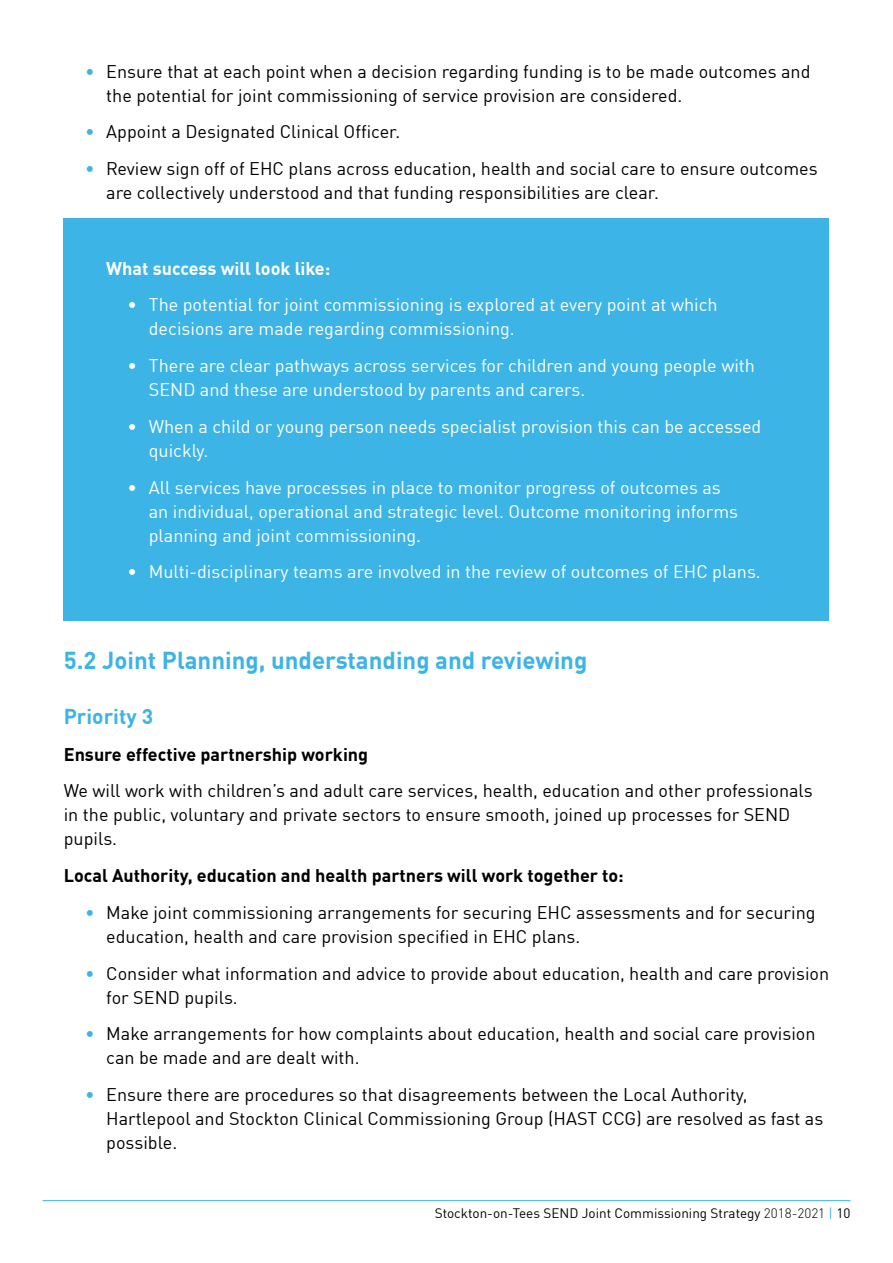
<style>
.page{position:relative;width:893px;height:1263px;background:#fff}
.page>*{position:absolute;margin:0;border:0;box-sizing:border-box;transform-origin:0 0}
.t1{font:700 24px "DIN Offc";color:#3cb4e5}
.t2{font:700 21px "DIN Offc";color:#3cb4e5}
.t3{font:18px/24px "DIN Offc";color:#000}
.t4{font:18px/24px "DIN Offc";color:#fff}
.t5{font:700 18px "DIN Offc";color:#000}
.t6{font:700 18px "DIN Offc";color:#fff}
.t7{font:13.5px "DIN Offc";color:#000}
.s1{color:#3cb4e5}
.s2{font-weight:300}
</style>
<div class="page">
<hr style="left:43px;top:1200px;width:807px;height:1px;background:#3cb4e5">
<div style="left:64px;top:218px;width:765px;height:403px;background:#3cb4e5"></div>
<p class="t3" style="left:106px;top:59px;width:706px;text-indent:-21px"><span class="s1">•</span> Ensure that at each point when a decision regarding funding is to be made outcomes and the potential for joint commissioning of service provision are considered.</p>
<p class="t3" style="left:85px;top:119px;width:317px"><span class="s1">•</span> Appoint a Designated Clinical Officer.</p>
<p class="t3" style="left:106px;top:156px;width:713px;text-indent:-21px"><span class="s1">•</span> Review sign off of EHC plans across education, health and social care to ensure outcomes are collectively understood and that funding responsibilities are clear.</p>
<p class="t6" style="left:106px;top:256px;width:225px">What success will look like:</p>
<p class="t4" style="left:149px;top:292px;width:570px;text-indent:-21px">• The potential for joint commissioning is explored at every point at which decisions are made regarding commissioning.</p>
<p class="t4" style="left:149px;top:353px;width:608px;text-indent:-21px">• There are clear pathways across services for children and young people with<br>SEND and these are understood by parents and carers.</p>
<p class="t4" style="left:149px;top:414px;width:614px;text-indent:-21px">• When a child or young person needs specialist provision this can be accessed quickly.</p>
<p class="t4" style="left:149px;top:475px;width:591px;text-indent:-21px">• All services have processes in place to monitor progress of outcomes as an individual, operational and strategic level. Outcome monitoring informs planning and joint commissioning.</p>
<p class="t4" style="left:128px;top:559px;width:635px">• Multi-disciplinary teams are involved in the review of outcomes of EHC plans.</p>
<h1 class="t1" style="left:64px;top:644px;width:525px">5.2 Joint Planning, understanding and reviewing</h1>
<p class="t2" style="left:64px;top:702px;width:91px">Priority 3</p>
<p class="t5" style="left:64px;top:742px;width:306px">Ensure effective partnership working</p>
<p class="t3" style="left:64px;top:778px;width:750px">We will work with children’s and adult care services, health, education and other professionals in the public, voluntary and private sectors to ensure smooth, joined up processes for SEND pupils.</p>
<p class="t5" style="left:64px;top:864px;width:562px">Local Authority, education and health partners will work together to:</p>
<p class="t3" style="left:106px;top:900px;width:711px;text-indent:-21px"><span class="s1">•</span> Make joint commissioning arrangements for securing EHC assessments and for securing education, health and care provision specified in EHC plans.</p>
<p class="t3" style="left:106px;top:961px;width:724px;text-indent:-21px"><span class="s1">•</span> Consider what information and advice to provide about education, health and care provision for SEND pupils.</p>
<p class="t3" style="left:106px;top:1021px;width:711px;text-indent:-21px"><span class="s1">•</span> Make arrangements for how complaints about education, health and social care provision can be made and are dealt with.</p>
<p class="t3" style="left:106px;top:1082px;width:719px;text-indent:-21px"><span class="s1">•</span> Ensure there are procedures so that disagreements between the Local Authority,<br>Hartlepool and Stockton Clinical Commissioning Group (HAST CCG) are resolved as fast as possible.</p>
<p class="t7" style="left:435px;top:1205px;width:417px">Stockton-on-Tees SEND Joint Commissioning Strategy <span class="s2">2018-2021</span> <span class="s1">|</span> 10</p>
</div>
